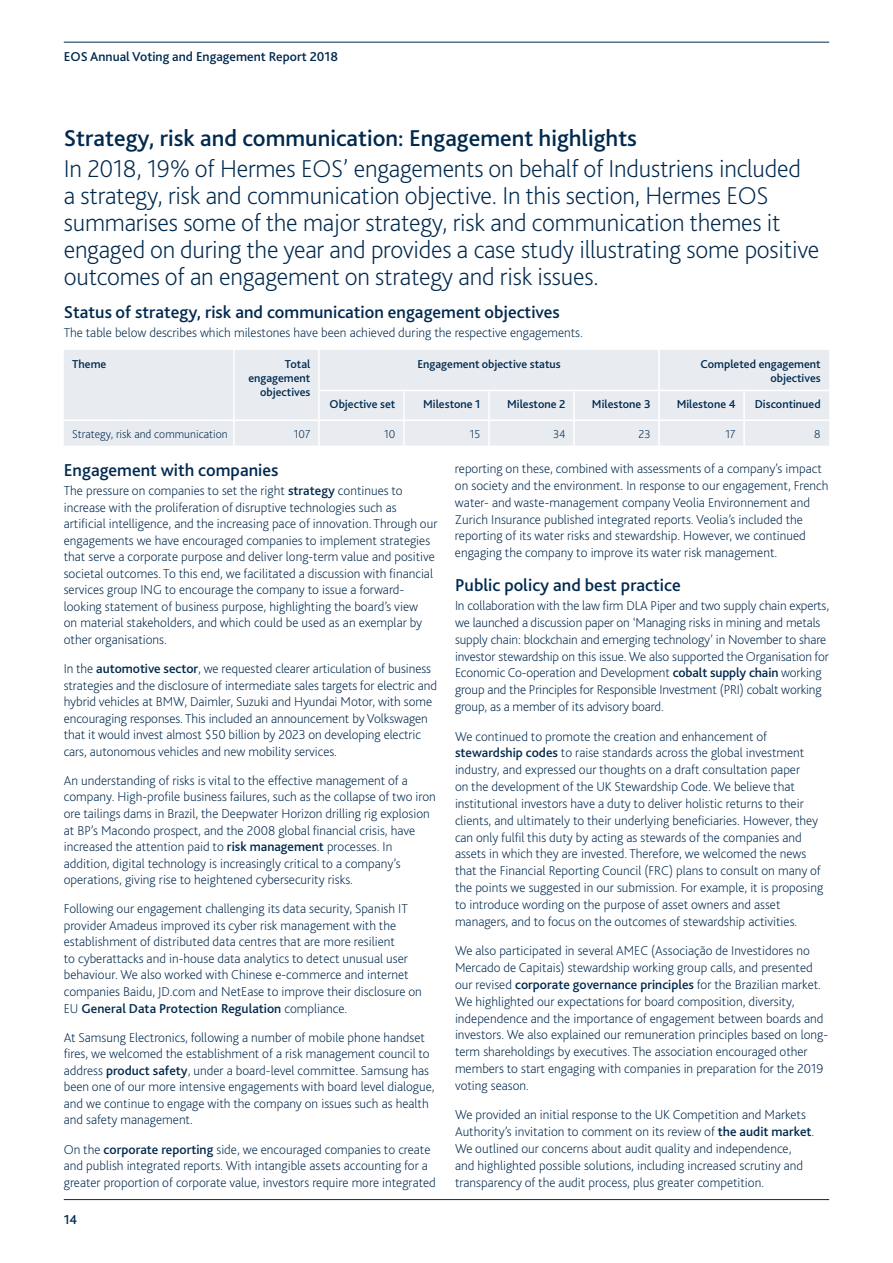
<style>
.page{position:relative;width:893px;height:1263px;background:#fff}
.page>*{position:absolute;margin:0;border:0;box-sizing:border-box;transform-origin:0 0}
.t1{font:200 25.5px/27px "Bliss 2";letter-spacing:-.01em;color:#00294e}
.t2{font:500 24px "Bliss 2";color:#00294e}
.t3{font:500 18px "Bliss 2";color:#00294e}
.t4{font:200 13.5px/16.8px "Bliss 2";color:#00294e}
.t5{font:500 13.5px "Bliss 2";color:#00294e}
.t6{font:500 12px/14.4px "Bliss 2";color:#00294e;text-align:right}
.t7{font:200 12px "Bliss 2";color:#00294e}
.s1{font-weight:500}
</style>
<div class="page">
<hr style="left:64px;top:1199px;width:765px;height:1px;background:#00294e">
<hr style="left:64px;top:42px;width:765px;height:1px;background:#00294e">
<div style="left:64px;top:350px;width:765px;height:96px;background:#e8ecf1"></div>
<hr style="left:233px;top:350px;width:2px;height:40px;background:#fff">
<hr style="left:233px;top:390px;width:2px;height:29px;background:#fff">
<hr style="left:318px;top:350px;width:2px;height:40px;background:#fff">
<hr style="left:658px;top:350px;width:2px;height:40px;background:#fff">
<hr style="left:318px;top:390px;width:86px;height:1px;background:#fff">
<hr style="left:318px;top:391px;width:2px;height:28px;background:#fff">
<hr style="left:404px;top:390px;width:85px;height:1px;background:#fff">
<hr style="left:403px;top:391px;width:2px;height:28px;background:#fff">
<hr style="left:489px;top:390px;width:85px;height:1px;background:#fff">
<hr style="left:488px;top:391px;width:2px;height:28px;background:#fff">
<hr style="left:574px;top:390px;width:85px;height:1px;background:#fff">
<hr style="left:573px;top:391px;width:2px;height:28px;background:#fff">
<hr style="left:659px;top:390px;width:85px;height:1px;background:#fff">
<hr style="left:658px;top:391px;width:2px;height:28px;background:#fff">
<hr style="left:744px;top:390px;width:85px;height:1px;background:#fff">
<hr style="left:743px;top:391px;width:2px;height:28px;background:#fff">
<hr style="left:64px;top:419px;width:170px;height:2px;background:#fff">
<hr style="left:234px;top:419px;width:85px;height:2px;background:#fff">
<hr style="left:233px;top:421px;width:2px;height:25px;background:#fff">
<hr style="left:319px;top:419px;width:85px;height:2px;background:#fff">
<hr style="left:318px;top:421px;width:2px;height:25px;background:#fff">
<hr style="left:404px;top:419px;width:85px;height:2px;background:#fff">
<hr style="left:403px;top:421px;width:2px;height:25px;background:#fff">
<hr style="left:489px;top:419px;width:85px;height:2px;background:#fff">
<hr style="left:488px;top:421px;width:2px;height:25px;background:#fff">
<hr style="left:574px;top:419px;width:85px;height:2px;background:#fff">
<hr style="left:573px;top:421px;width:2px;height:25px;background:#fff">
<hr style="left:659px;top:419px;width:85px;height:2px;background:#fff">
<hr style="left:658px;top:421px;width:2px;height:25px;background:#fff">
<hr style="left:744px;top:419px;width:85px;height:2px;background:#fff">
<hr style="left:743px;top:421px;width:2px;height:25px;background:#fff">
<p class="t5" style="left:64px;top:48px;width:276px">EOS Annual Voting and Engagement Report 2018</p>
<h2 class="t2" style="left:64px;top:123px;width:575px">Strategy, risk and communication: Engagement highlights</h2>
<p class="t1" style="left:64px;top:155px;width:757px">In 2018, 19% of Hermes EOS’ engagements on behalf of Industriens included<br>a strategy, risk and communication objective. In this section, Hermes EOS summarises some of the major strategy, risk and communication themes it engaged on during the year and provides a case study illustrating some positive outcomes of an engagement on strategy and risk issues.</p>
<h3 class="t3" style="left:64px;top:301px;width:498px">Status of strategy, risk and communication engagement objectives</h3>
<p class="t4" style="left:64px;top:324px;width:521px">The table below describes which milestones have been achieved during the respective engagements.</p>
<p class="t6" style="left:72px;top:356px;width:36px">Theme</p>
<p class="t6" style="left:248px;top:356px;width:64px">Total engagement objectives</p>
<p class="t6" style="left:417px;top:356px;width:145px">Engagement objective status</p>
<p class="t6" style="left:701px;top:356px;width:122px">Completed engagement objectives</p>
<p class="t6" style="left:330px;top:397px;width:67px">Objective set</p>
<p class="t6" style="left:423px;top:397px;width:59px">Milestone 1</p>
<p class="t6" style="left:507px;top:397px;width:60px">Milestone 2</p>
<p class="t6" style="left:592px;top:397px;width:60px">Milestone 3</p>
<p class="t6" style="left:677px;top:397px;width:60px">Milestone 4</p>
<p class="t6" style="left:755px;top:397px;width:67px">Discontinued</p>
<p class="t7" style="left:72px;top:426px;width:157px">Strategy, risk and communication</p>
<p class="t7" style="left:294px;top:426px;width:18px">107</p>
<p class="t7" style="left:384px;top:426px;width:13px">10</p>
<p class="t7" style="left:470px;top:426px;width:12px">15</p>
<p class="t7" style="left:553px;top:426px;width:14px">34</p>
<p class="t7" style="left:639px;top:426px;width:14px">23</p>
<p class="t7" style="left:725px;top:426px;width:12px">17</p>
<p class="t7" style="left:814px;top:426px;width:8px">8</p>
<h3 class="t3" style="left:64px;top:459px;width:216px">Engagement with companies</h3>
<p class="t4" style="left:64px;top:482px;width:375px">The pressure on companies to set the right <span class="s1">strategy</span> continues to increase with the proliferation of disruptive technologies such as artificial intelligence, and the increasing pace of innovation. Through our engagements we have encouraged companies to implement strategies that serve a corporate purpose and deliver long-term value and positive societal outcomes. To this end, we facilitated a discussion with financial services group ING to encourage the company to issue a forward&shy;looking statement of business purpose, highlighting the board’s view<br>on material stakeholders, and which could be used as an exemplar by other organisations.</p>
<p class="t4" style="left:64px;top:660px;width:375px">In the <span class="s1">automotive sector</span>, we requested clearer articulation of business strategies and the disclosure of intermediate sales targets for electric and hybrid vehicles at BMW, Daimler, Suzuki and Hyundai Motor, with some encouraging responses. This included an announcement by Volkswagen that it would invest almost $50 billion by 2023 on developing electric cars, autonomous vehicles and new mobility services.</p>
<p class="t4" style="left:64px;top:772px;width:374px">An understanding of risks is vital to the effective management of a company. High-profile business failures, such as the collapse of two iron ore tailings dams in Brazil, the Deepwater Horizon drilling rig explosion at BP’s Macondo prospect, and the 2008 global financial crisis, have increased the attention paid to <span class="s1">risk management</span> processes. In addition, digital technology is increasingly critical to a company’s operations, giving rise to heightened cybersecurity risks.</p>
<p class="t4" style="left:64px;top:900px;width:360px">Following our engagement challenging its data security, Spanish IT provider Amadeus improved its cyber risk management with the establishment of distributed data centres that are more resilient<br>to cyberattacks and in-house data analytics to detect unusual user behaviour. We also worked with Chinese e-commerce and internet companies Baidu, JD.com and NetEase to improve their disclosure on EU <span class="s1">General Data Protection Regulation</span> compliance.</p>
<p class="t4" style="left:64px;top:1029px;width:372px">At Samsung Electronics, following a number of mobile phone handset fires, we welcomed the establishment of a risk management council to address <span class="s1">product safety</span>, under a board-level committee. Samsung has been one of our more intensive engagements with board level dialogue, and we continue to engage with the company on issues such as health and safety management.</p>
<p class="t4" style="left:64px;top:1141px;width:374px">On the <span class="s1">corporate reporting</span> side, we encouraged companies to create and publish integrated reports. With intangible assets accounting for a greater proportion of corporate value, investors require more integrated</p>
<p class="t4" style="left:455px;top:460px;width:375px">reporting on these, combined with assessments of a company’s impact on society and the environment. In response to our engagement, French water- and waste-management company Veolia Environnement and Zurich Insurance published integrated reports. Veolia’s included the reporting of its water risks and stewardship. However, we continued engaging the company to improve its water risk management.</p>
<h3 class="t3" style="left:455px;top:574px;width:227px">Public policy and best practice</h3>
<p class="t4" style="left:455px;top:597px;width:376px">In collaboration with the law firm DLA Piper and two supply chain experts, we launched a discussion paper on ‘Managing risks in mining and metals supply chain: blockchain and emerging technology’ in November to share investor stewardship on this issue. We also supported the Organisation for Economic Co-operation and Development <span class="s1">cobalt supply chain</span> working group and the Principles for Responsible Investment (PRI) cobalt working group, as a member of its advisory board.</p>
<p class="t4" style="left:455px;top:728px;width:370px">We continued to promote the creation and enhancement of <span class="s1">stewardship codes</span> to raise standards across the global investment industry, and expressed our thoughts on a draft consultation paper<br>on the development of the UK Stewardship Code. We believe that institutional investors have a duty to deliver holistic returns to their clients, and ultimately to their underlying beneficiaries. However, they can only fulfil this duty by acting as stewards of the companies and assets in which they are invested. Therefore, we welcomed the news that the Financial Reporting Council (FRC) plans to consult on many of the points we suggested in our submission. For example, it is proposing to introduce wording on the purpose of asset owners and asset managers, and to focus on the outcomes of stewardship activities.</p>
<p class="t4" style="left:455px;top:942px;width:375px">We also participated in several AMEC (Associação de Investidores no Mercado de Capitais) stewardship working group calls, and presented our revised <span class="s1">corporate governance principles</span> for the Brazilian market.<br>We highlighted our expectations for board composition, diversity, independence and the importance of engagement between boards and investors. We also explained our remuneration principles based on long&shy;term shareholdings by executives. The association encouraged other members to start engaging with companies in preparation for the 2019 voting season.</p>
<p class="t4" style="left:455px;top:1106px;width:361px">We provided an initial response to the UK Competition and Markets Authority’s invitation to comment on its review of <span class="s1">the audit market</span>.<br>We outlined our concerns about audit quality and independence,<br>and highlighted possible solutions, including increased scrutiny and transparency of the audit process, plus greater competition.</p>
<p class="t5" style="left:64px;top:1211px;width:15px">14</p>
</div>
